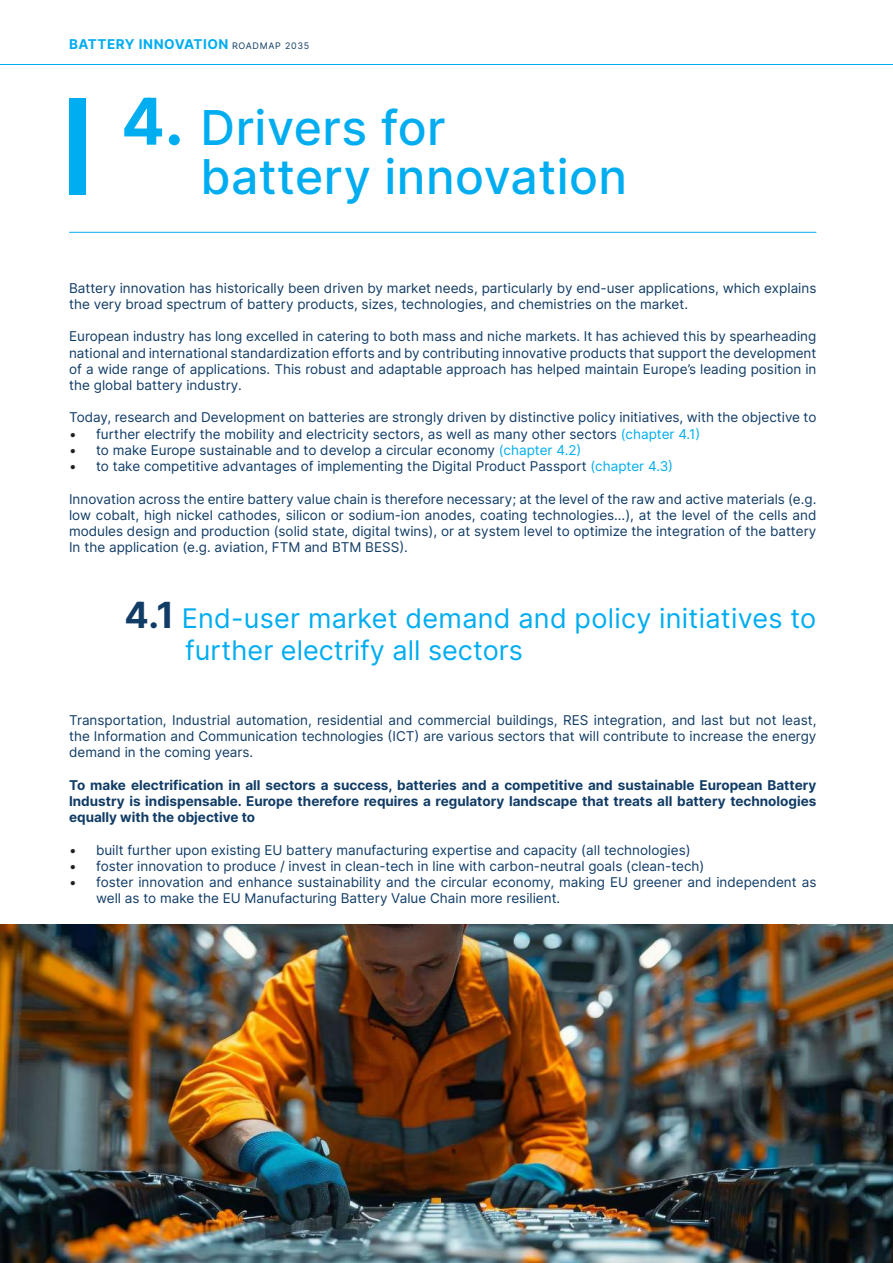
<style>
.page{position:relative;width:893px;height:1263px;background:#fff}
.page>*{position:absolute;margin:0;border:0;box-sizing:border-box;transform-origin:0 0}
.t1{font:700 64.5px "Inter";color:#00adf0}
.t2{font:500 48px/49.5px "Inter";letter-spacing:.01em;color:#00adf0}
.t3{font:27px/32.4px "Inter";letter-spacing:.01em;color:#00adf0}
.t4{font:13.5px/16.2px "Inter";color:#113c66;text-align:justify}
.t5{font:700 13.5px/16.2px "Inter";color:#113c66;text-align:justify}
.t6{font:700 13.5px "Inter";letter-spacing:.04em;color:#00adf0}
.s1{font-weight:400;font-size:9px;color:#113c66}
.s2{color:#231f20}
.s3{color:#00aeef}
.s4{font-weight:700;font-size:36px;color:#113c66}
</style>
<div class="page">
<hr style="left:0;top:64px;width:893px;height:1px;background:#00aeef">
<hr style="left:69px;top:232px;width:747px;height:1px;background:#00aeef">
<div style="left:69px;top:98px;width:16px;height:97px;background:#00adf0"></div>
<img style="left:0;top:925px;width:893px;height:338px">
<p class="t6" style="left:69px;top:34px;width:242px">BATTERY INNOVATION <span class="s1">ROADMAP 2035</span></p>
<h1 class="t1" style="left:121px;top:74px;width:64px">4.</h1>
<h2 class="t2" style="left:201px;top:101px;width:428px">Drivers for battery innovation</h2>
<p class="t4" style="left:69px;top:280px;width:749px">Battery innovation has historically been driven by market needs, particularly by end-user applications, which explains the very broad spectrum of battery products, sizes, technologies, and chemistries on the market.</p>
<p class="t4" style="left:69px;top:328px;width:749px">European industry has long excelled in catering to both mass and niche markets. It has achieved this by spearheading national and international standardization efforts and by contributing innovative products that support the development of a wide range of applications. This robust and adaptable approach has helped maintain Europe’s leading position in the global battery industry.</p>
<p class="t4" style="left:69px;top:409px;width:749px">Today, research and Development on batteries are strongly driven by distinctive policy initiatives, with the objective to</p>
<p class="t4" style="left:69px;top:425px;width:633px"><span class="s2">•</span> further electrify the mobility and electricity sectors, as well as many other sectors <span class="s3">(chapter 4.1)</span></p>
<p class="t4" style="left:69px;top:442px;width:514px"><span class="s2">•</span> to make Europe sustainable and to develop a circular economy <span class="s3">(chapter 4.2)</span></p>
<p class="t4" style="left:69px;top:458px;width:606px"><span class="s2">•</span> to take competitive advantages of implementing the Digital Product Passport <span class="s3">(chapter 4.3)</span></p>
<p class="t4" style="left:69px;top:490px;width:749px">Innovation across the entire battery value chain is therefore necessary; at the level of the raw and active materials (e.g. low cobalt, high nickel cathodes, silicon or sodium-ion anodes, coating technologies…), at the level of the cells and modules design and production (solid state, digital twins), or at system level to optimize the integration of the battery In the application (e.g. aviation, FTM and BTM BESS).</p>
<h3 class="t3" style="left:185px;top:601px;width:633px;text-indent:-61px"><span class="s4">4.1</span> End-user market demand and policy initiatives to further electrify all sectors</h3>
<p class="t4" style="left:69px;top:712px;width:749px">Transportation, Industrial automation, residential and commercial buildings, RES integration, and last but not least, the Information and Communication technologies (ICT) are various sectors that will contribute to increase the energy demand in the coming years.</p>
<p class="t5" style="left:69px;top:776px;width:749px">To make electrification in all sectors a success, batteries and a competitive and sustainable European Battery Industry is indispensable. Europe therefore requires a regulatory landscape that treats all battery technologies equally with the objective to</p>
<p class="t4" style="left:69px;top:841px;width:623px"><span class="s2">•</span> built further upon existing EU battery manufacturing expertise and capacity (all technologies)</p>
<p class="t4" style="left:69px;top:857px;width:637px"><span class="s2">•</span> foster innovation to produce / invest in clean-tech in line with carbon-neutral goals (clean-tech)</p>
<p class="t4" style="left:96px;top:874px;width:722px;text-indent:-27px"><span class="s2">•</span> foster innovation and enhance sustainability and the circular economy, making EU greener and independent as well as to make the EU Manufacturing Battery Value Chain more resilient.</p>
</div>
